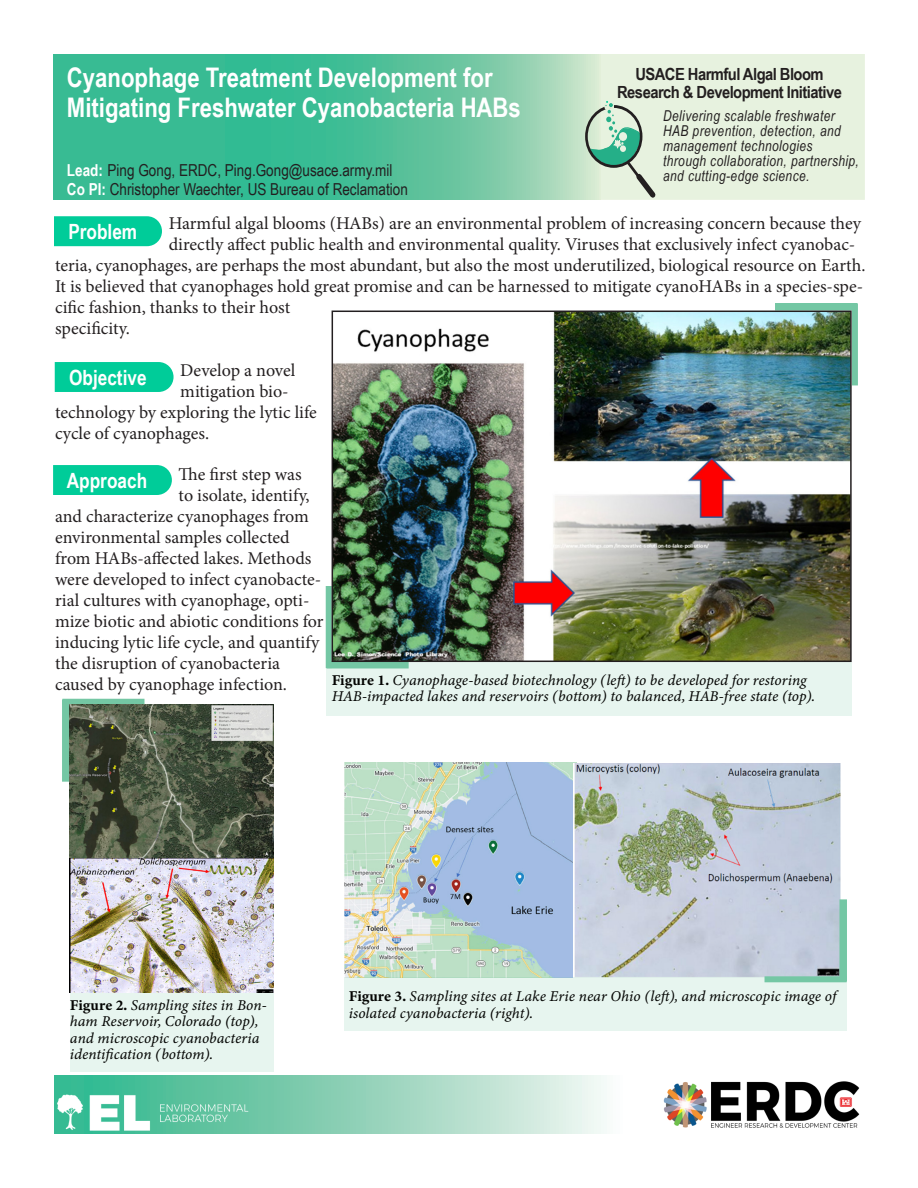
<style>
.page{position:relative;width:918px;height:1188px;background:#fff}
.page>*{position:absolute;margin:0;border:0;box-sizing:border-box;transform-origin:0 0}
.t1{font:700 27px/30px "Arial Narrow";color:#fff}
.Tab_Heading_Style{font:700 21px "Arial Narrow";color:#fff}
.Body_Text{font:18px "Minion Pro";color:#231f20}
.t2{font:700 16.8px "Arial Narrow";letter-spacing:-.03em;color:#231f20;scale:1.08 1}
.t3{font:16.5px "Arial Narrow";color:#231f20}
.t4{font:italic 15px/16.5px "Minion Variable Concept";color:#040503}
.t5{font:italic 15px/15px "Arial Narrow";letter-spacing:.03em;color:#231f20}
.s1{font-weight:700;color:#fff}
.s2{font-style:normal}
</style>
<div class="page">
<svg style="left:55px;top:1076px;width:552px;height:58px;background:#afddca"></svg>
<svg style="left:53px;top:54px;width:546px;height:146px;background:#55c29c"></svg>
<div style="left:599px;top:54px;width:266px;height:146px;background:#e4f0da"></div>
<img style="left:663px;top:1081px;width:197px;height:47px">
<img style="left:55px;top:1075px;width:218px;height:58px">
<div style="left:585px;top:105px;width:58px;height:63px;border:3px solid #231f20;border-radius:50%"></div>
<svg style="left:589px;top:101px;width:67px;height:99px"></svg>
<div style="left:326px;top:662px;width:526px;height:54px;background:#e7f5ef"></div>
<div style="left:70px;top:993px;width:203px;height:78px;background:#e7f5ef"></div>
<div style="left:327px;top:661px;width:82px;height:7px;background:#74c7a4"></div>
<div style="left:326px;top:586px;width:6px;height:82px;background:#74c7a4"></div>
<div style="left:775px;top:303px;width:82px;height:7px;background:#74c7a4"></div>
<div style="left:852px;top:303px;width:6px;height:82px;background:#74c7a4"></div>
<div style="left:62px;top:700px;width:8px;height:82px;background:#74c7a4"></div>
<div style="left:62px;top:699px;width:82px;height:6px;background:#74c7a4"></div>
<img style="left:335px;top:314px;width:514px;height:345px">
<div style="left:332px;top:311px;width:520px;height:351px;border:2px solid #231f20"></div>
<img style="left:70px;top:705px;width:203px;height:288px">
<img style="left:344px;top:762px;width:232px;height:216px">
<img style="left:574px;top:764px;width:267px;height:214px">
<div style="left:839px;top:899px;width:8px;height:82px;background:#74c7a4"></div>
<div style="left:765px;top:976px;width:82px;height:6px;background:#74c7a4"></div>
<div style="left:344px;top:978px;width:503px;height:53px;background:#e7f5ef"></div>
<div style="left:54px;top:216px;width:108px;height:30px;background:#0c9"></div>
<svg style="left:53px;top:465px;width:119px;height:30px;background:#07cd9c"></svg>
<div style="left:55px;top:362px;width:119px;height:30px;background:#0c9"></div>
<p class="t1" style="left:67px;top:61px;width:455px">Cyanophage Treatment Development for<br>Mitigating Freshwater Cyanobacteria HABs</p>
<p class="t3" style="left:67px;top:158px;width:327px"><span class="s1">Lead:</span> Ping Gong, ERDC, Ping.Gong@usace.army.mil</p>
<p class="t3" style="left:67px;top:177px;width:342px"><span class="s1">Co PI:</span> Christopher Waechter, US Bureau of Reclamation</p>
<p class="t2" style="left:635px;top:62px;width:176px">USACE Harmful Algal Bloom</p>
<p class="t2" style="left:617px;top:80px;width:210px">Research &amp; Development Initiative</p>
<p class="t5" style="left:663px;top:108px;width:173px">Delivering scalable freshwater</p>
<p class="t5" style="left:663px;top:123px;width:179px">HAB prevention, detection, and</p>
<p class="t5" style="left:663px;top:138px;width:197px">management technologies through collaboration, partnership, and cutting-edge science.</p>
<p class="Body_Text" style="left:169px;top:212px;width:694px">Harmful algal blooms (HABs) are an environmental problem of increasing concern because they</p>
<p class="Body_Text" style="left:169px;top:233px;width:688px">directly affect public health and environmental quality. Viruses that exclusively infect cyanobac-</p>
<p class="Body_Text" style="left:55px;top:254px;width:812px">teria, cyanophages, are perhaps the most abundant, but also the most underutilized, biological resource on Earth.</p>
<p class="Body_Text" style="left:55px;top:275px;width:810px">It is believed that cyanophages hold great promise and can be harnessed to mitigate cyanoHABs in a species-spe-</p>
<p class="Body_Text" style="left:55px;top:296px;width:237px">cific fashion, thanks to their host</p>
<p class="Body_Text" style="left:55px;top:317px;width:76px">specificity.</p>
<p class="Body_Text" style="left:180px;top:358px;width:116px">Develop a novel</p>
<p class="Body_Text" style="left:180px;top:379px;width:110px">mitigation bio-</p>
<p class="Body_Text" style="left:55px;top:400px;width:263px">technology by exploring the lytic life</p>
<p class="Body_Text" style="left:55px;top:421px;width:156px">cycle of cyanophages.</p>
<p class="Body_Text" style="left:179px;top:462px;width:125px">The first step was</p>
<p class="Body_Text" style="left:179px;top:483px;width:133px">to isolate, identify,</p>
<p class="Body_Text" style="left:55px;top:504px;width:255px">and characterize cyanophages from</p>
<p class="Body_Text" style="left:55px;top:525px;width:236px">environmental samples collected</p>
<p class="Body_Text" style="left:55px;top:546px;width:258px">from HABs-affected lakes. Methods</p>
<p class="Body_Text" style="left:55px;top:567px;width:268px">were developed to infect cyanobacte-</p>
<p class="Body_Text" style="left:55px;top:588px;width:256px">rial cultures with cyanophage, opti-</p>
<p class="Body_Text" style="left:55px;top:609px;width:270px">mize biotic and abiotic conditions for</p>
<p class="Body_Text" style="left:55px;top:630px;width:266px">inducing lytic life cycle, and quantify</p>
<p class="Body_Text" style="left:55px;top:651px;width:227px">the disruption of cyanobacteria</p>
<p class="Body_Text" style="left:55px;top:672px;width:233px">caused by cyanophage infection.</p>
<p class="t4" style="left:332px;top:672px;width:484px"><span class="s2">Figure 1.</span> Cyanophage-based biotechnology (left) to be developed for restoring<br>HAB-impacted lakes and reservoirs (bottom) to balanced, HAB-free state (top).</p>
<p class="Tab_Heading_Style" style="left:68px;top:216px;width:70px">Problem</p>
<p class="Tab_Heading_Style" style="left:69px;top:362px;width:79px">Objective</p>
<p class="Tab_Heading_Style" style="left:67px;top:465px;width:82px">Approach</p>
<p class="t4" style="left:70px;top:997px;width:198px"><span class="s2">Figure 2.</span> Sampling sites in Bon&shy;ham Reservoir, Colorado (top), and microscopic cyanobacteria identification (bottom).</p>
<p class="t4" style="left:349px;top:988px;width:489px"><span class="s2">Figure 3.</span> Sampling sites at Lake Erie near Ohio (left), and microscopic image of isolated cyanobacteria (right).</p>
</div>
